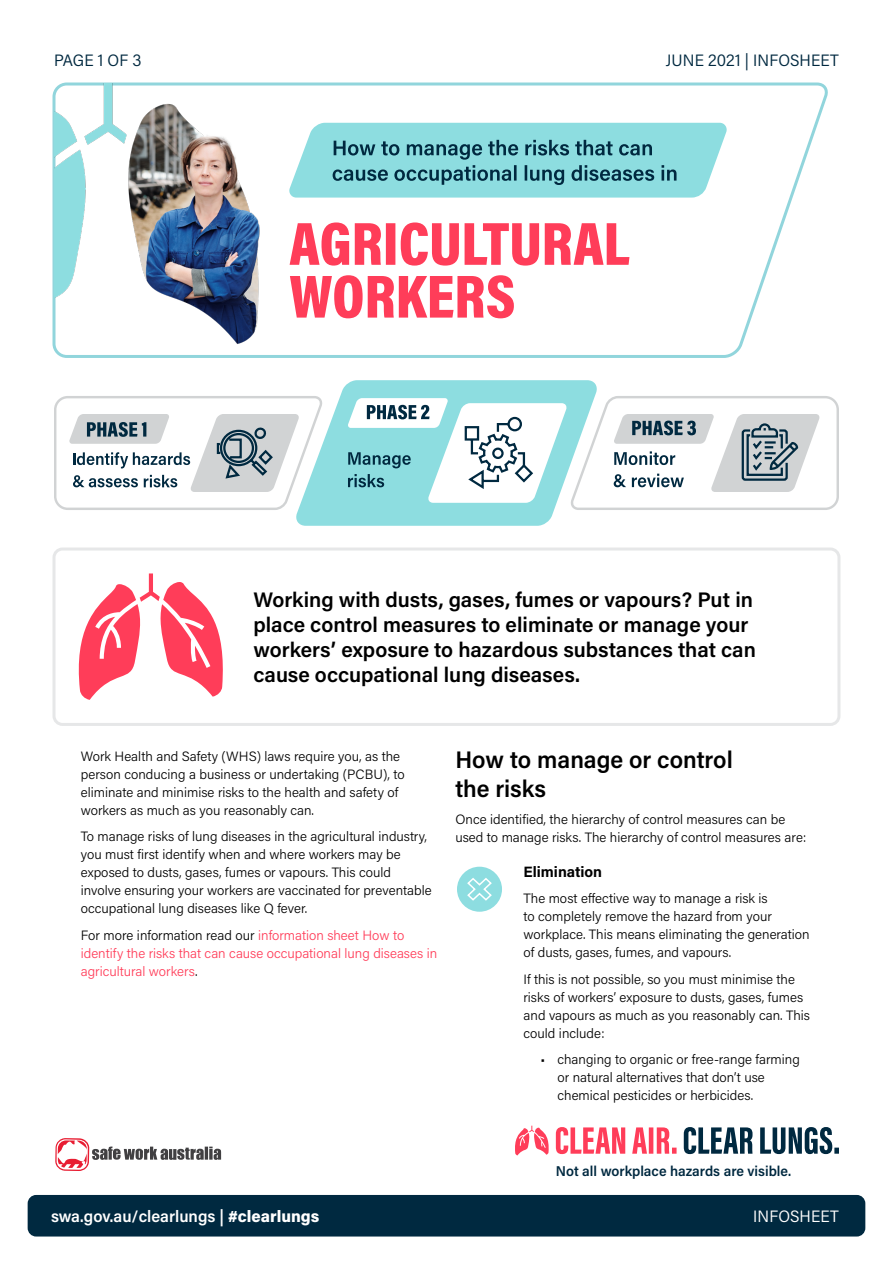
<style>
.page{position:relative;width:893px;height:1263px;background:#fff}
.page>*{position:absolute;margin:0;border:0;box-sizing:border-box;transform-origin:0 0}
.t1{font:24px/28.8px "Acumin Variable Concept";letter-spacing:.03em;color:#000}
.t2{font:21px/25.2px "Acumin Variable Concept";letter-spacing:.04em;color:#000}
.t3{font:16.5px "Acumin Variable Concept";letter-spacing:.03em;color:#fff}
.t4{font:16.5px "Acumin Variable Concept";letter-spacing:-.02em;color:#002940}
.t5{font:16.5px "Acumin Variable Concept";letter-spacing:-.02em;color:#fff}
.t6{font:15px "Acumin Variable Concept";letter-spacing:.055em;color:#000}
.t7{font:14.25px "Acumin Variable Concept";letter-spacing:.035em;color:#002940}
.t8{font:13.5px/18px "Acumin Variable Concept";letter-spacing:.01em;color:#000}
.t9{font:13.5px/18px "Acumin Variable Concept";letter-spacing:.01em;color:#ff3d59}
.s1{color:#000}
</style>
<div class="page">
<div style="left:457px;top:867px;width:45px;height:45px;background:#8ddde0;border-radius:50%"></div>
<svg style="left:52px;top:82px;width:776px;height:276px"></svg>
<div style="left:28px;top:1195px;width:837px;height:41px;background:#002940;border-radius:9px"></div>
<svg style="left:515px;top:1126px;width:34px;height:29px"></svg>
<svg style="left:556px;top:1127px;width:121px;height:27px"></svg>
<svg style="left:684px;top:1127px;width:155px;height:27px"></svg>
<svg style="left:55px;top:1138px;width:166px;height:33px"></svg>
<svg style="left:78px;top:573px;width:145px;height:127px"></svg>
<div style="left:53px;top:547px;width:787px;height:179px;border:3px solid #e6e7e8;border-radius:9px"></div>
<svg style="left:54px;top:380px;width:785px;height:146px"></svg>
<svg style="left:467px;top:878px;width:25px;height:23px"></svg>
<img style="left:54px;top:84px;width:219px;height:271px">
<svg style="left:290px;top:275px;width:224px;height:43px"></svg>
<svg style="left:290px;top:222px;width:339px;height:44px"></svg>
<svg style="left:288px;top:123px;width:440px;height:75px;background:#86cdd2"></svg>
<p class="t4" style="left:54px;top:49px;width:90px">PAGE 1 OF 3</p>
<p class="t4" style="left:666px;top:49px;width:175px">JUNE 2021 | INFOSHEET</p>
<h2 class="t2" style="left:253px;top:586px;width:503px">Working with dusts, gases, fumes or vapours? Put in place control measures to eliminate or manage your workers’ exposure to hazardous substances that can cause occupational lung diseases.</h2>
<p class="t8" style="left:81px;top:746px;width:325px">Work Health and Safety (WHS) laws require you, as the person conducing a business or undertaking (PCBU), to eliminate and minimise risks to the health and safety of workers as much as you reasonably can.</p>
<p class="t8" style="left:81px;top:827px;width:352px">To manage risks of lung diseases in the agricultural industry, you must first identify when and where workers may be exposed to dusts, gases, fumes or vapours. This could involve ensuring your workers are vaccinated for preventable occupational lung diseases like Q fever.</p>
<p class="t9" style="left:81px;top:925px;width:358px"><span class="s1">For more information read our</span> information sheet How to identify the risks that can cause occupational lung diseases in agricultural workers<span class="s1">.</span></p>
<h1 class="t1" style="left:455px;top:745px;width:278px">How to manage or control the risks</h1>
<p class="t8" style="left:455px;top:809px;width:352px">Once identified, the hierarchy of control measures can be used to manage risks. The hierarchy of control measures are:</p>
<p class="t6" style="left:523px;top:861px;width:79px">Elimination</p>
<p class="t8" style="left:523px;top:889px;width:288px">The most effective way to manage a risk is<br>to completely remove the hazard from your workplace. This means eliminating the generation of dusts, gases, fumes, and vapours.</p>
<p class="t8" style="left:523px;top:969px;width:288px">If this is not possible, so you must minimise the risks of workers’ exposure to dusts, gases, fumes and vapours as much as you reasonably can. This could include:</p>
<p class="t8" style="left:558px;top:1050px;width:244px;text-indent:-17px">• changing to organic or free-range farming or natural alternatives that don’t use chemical pesticides or herbicides.</p>
<p class="t3" style="left:51px;top:1205px;width:268px">swa.gov.au/clearlungs | #clearlungs</p>
<p class="t7" style="left:556px;top:1161px;width:236px">Not all workplace hazards are visible.</p>
<p class="t5" style="left:753px;top:1205px;width:87px">INFOSHEET</p>
</div>
